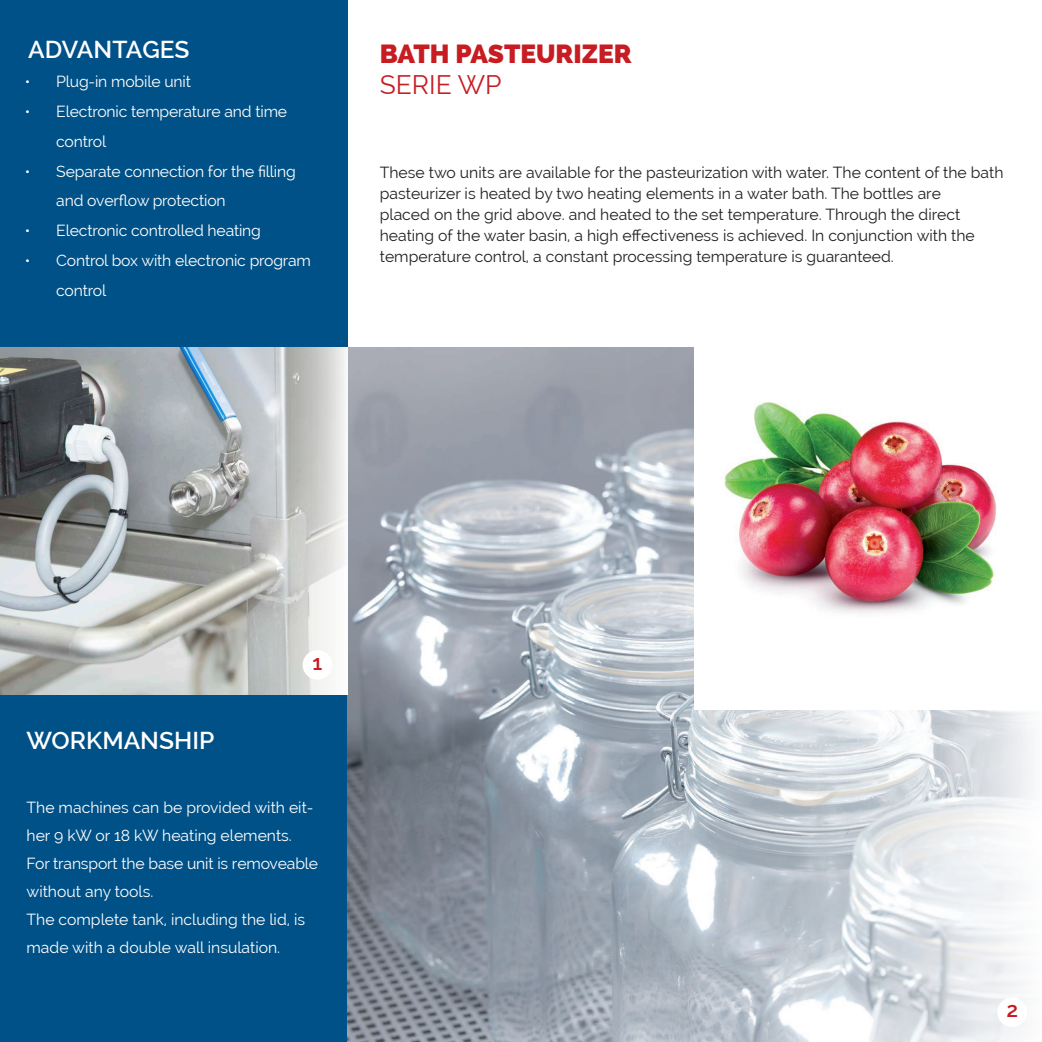
<style>
.page{position:relative;width:1042px;height:1042px;background:#fff}
.page>*{position:absolute;margin:0;border:0;box-sizing:border-box;transform-origin:0 0}
.t1{font:800 26.25px "Raleway";color:#c61c22}
.t2{font:26.25px "Raleway";color:#c61c22}
.t3{font:600 24.5px "Raleway";color:#fff}
.t4{font:600 21px "Raleway";color:#c61c22}
.text{font:15.75px/28px "Raleway";letter-spacing:-.01em;color:#fff}
.text-2{font:15.75px/21px "Raleway";color:#231f20}
</style>
<div class="page">
<div style="left:0;top:0;width:347px;height:1042px;background:#005187"></div>
<img style="left:347px;top:347px;width:685px;height:695px">
<div style="left:694px;top:347px;width:348px;height:362px;background:#fff"></div>
<img style="left:724px;top:402px;width:273px;height:212px">
<div style="left:997px;top:997px;width:30px;height:30px;background:#fff;border-radius:50%"></div>
<img style="left:0;top:347px;width:347px;height:347px">
<div style="left:303px;top:650px;width:29px;height:30px;background:#fff;border-radius:50%"></div>
<p class="t3" style="left:28px;top:35px;width:163px">ADVANTAGES</p>
<p class="text" style="left:25px;top:68px;width:168px">• Plug-in mobile unit</p>
<p class="text" style="left:56px;top:97px;width:232px;line-height:29.8px;text-indent:-31px">• Electronic temperature and time control</p>
<p class="text" style="left:56px;top:156px;width:241px;line-height:29.8px;text-indent:-31px">• Separate connection for the filling and overflow protection</p>
<p class="text" style="left:25px;top:216px;width:238px">• Electronic controlled heating</p>
<p class="text" style="left:56px;top:245px;width:256px;line-height:29.8px;text-indent:-31px">• Control box with electronic program control</p>
<p class="t1" style="left:380px;top:38px;width:254px">BATH PASTEURIZER</p>
<p class="t2" style="left:380px;top:70px;width:123px">SERIE WP</p>
<p class="text-2" style="left:380px;top:162px;width:625px">These two units are available for the pasteurization with water. The content of the bath pasteurizer is heated by two heating elements in a water bath. The bottles are<br>placed on the grid above. and heated to the set temperature. Through the direct heating of the water basin, a high effectiveness is achieved. In conjunction with the temperature control, a constant processing temperature is guaranteed.</p>
<p class="t3" style="left:27px;top:726px;width:189px">WORKMANSHIP</p>
<p class="t4" style="left:313px;top:650px;width:11px">1</p>
<p class="text" style="left:27px;top:793px;width:288px">The machines can be provided with eit&shy;her 9 kW or 18 kW heating elements.</p>
<p class="text" style="left:27px;top:849px;width:293px">For transport the base unit is removeable without any tools.</p>
<p class="text" style="left:27px;top:905px;width:280px">The complete tank, including the lid, is made with a double wall insulation.</p>
<p class="t4" style="left:1006px;top:997px;width:13px">2</p>
</div>
